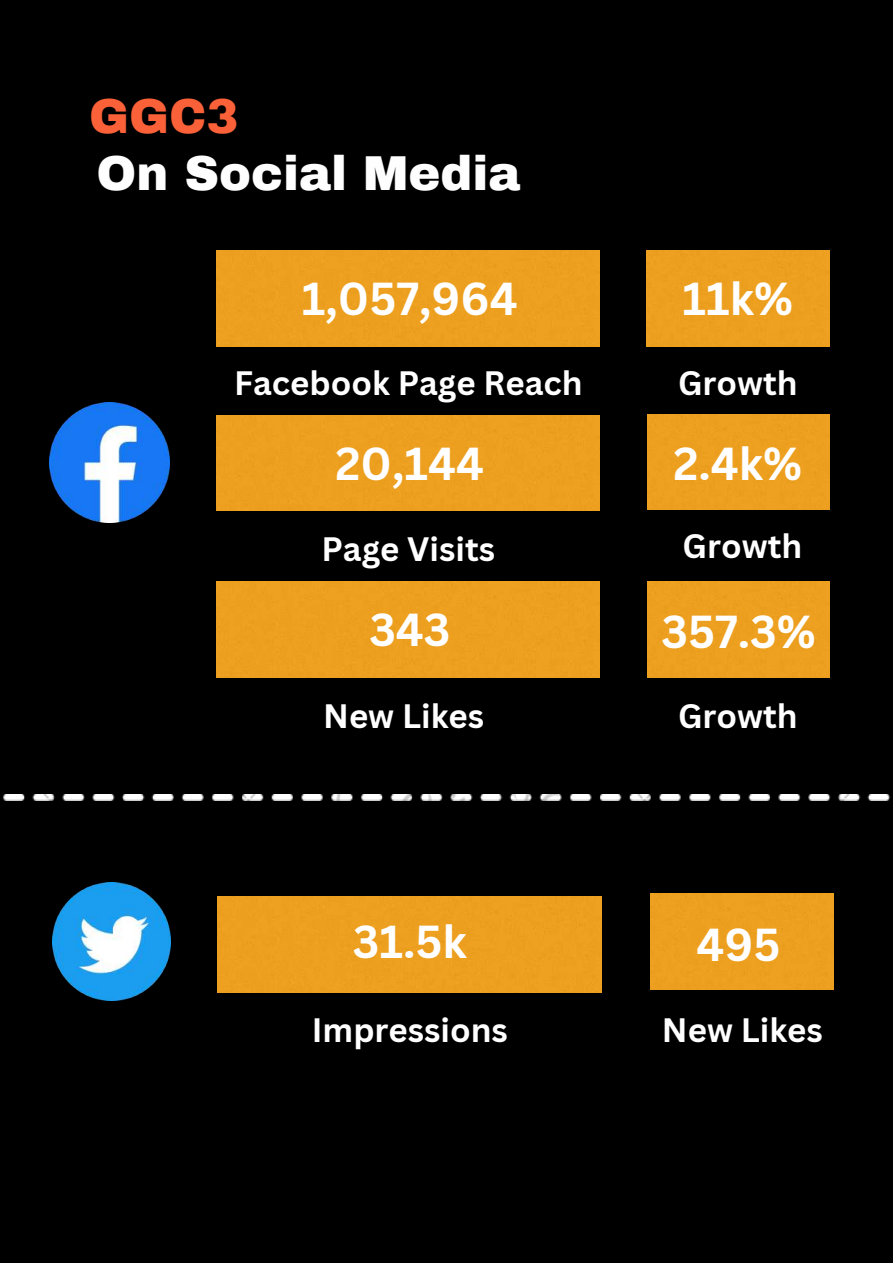
<style>
.page{position:relative;width:893px;height:1264px;background:#fff}
.page>*{position:absolute;margin:0;border:0;box-sizing:border-box;transform-origin:0 0}
.t1{font:900 48px "Archivo";color:#fefefe}
.t2{font:900 48px "Archivo";color:#fa6138}
.t3{font:700 45px "Canva Sans";color:#fff}
.t4{font:700 33px "Canva Sans";color:#fff}
</style>
<div class="page">
<div style="left:0;top:0;width:892px;height:1262px;background:#000"></div>
<div style="left:216px;top:250px;width:384px;height:96px;background:#eda020"></div>
<div style="left:646px;top:250px;width:183px;height:96px;background:#eda020"></div>
<img style="left:49px;top:402px;width:121px;height:121px">
<div style="left:647px;top:414px;width:182px;height:96px;background:#eda020"></div>
<div style="left:216px;top:415px;width:384px;height:96px;background:#eda020"></div>
<div style="left:216px;top:582px;width:384px;height:95px;background:#eda020"></div>
<div style="left:647px;top:582px;width:182px;height:95px;background:#eda020"></div>
<div style="left:218px;top:896px;width:383px;height:96px;background:#eda020"></div>
<img style="left:52px;top:882px;width:118px;height:118px">
<div style="left:651px;top:893px;width:182px;height:96px;background:#eda020"></div>
<img style="left:2px;top:794px;width:888px;height:6px">
<h1 class="t2" style="left:89px;top:91px;width:151px">GGC3</h1>
<h1 class="t1" style="left:97px;top:147px;width:425px">On Social Media</h1>
<h2 class="t3" style="left:302px;top:267px;width:217px">1,057,964</h2>
<h2 class="t3" style="left:682px;top:267px;width:112px">11k%</h2>
<p class="t4" style="left:234px;top:359px;width:350px">Facebook Page Reach</p>
<p class="t4" style="left:678px;top:359px;width:121px">Growth</p>
<h2 class="t3" style="left:335px;top:432px;width:150px">20,144</h2>
<h2 class="t3" style="left:673px;top:432px;width:130px">2.4k%</h2>
<p class="t4" style="left:321px;top:526px;width:175px">Page Visits</p>
<p class="t4" style="left:682px;top:522px;width:121px">Growth</p>
<h2 class="t3" style="left:369px;top:598px;width:83px">343</h2>
<h2 class="t3" style="left:661px;top:600px;width:156px">357.3%</h2>
<p class="t4" style="left:323px;top:692px;width:162px">New Likes</p>
<p class="t4" style="left:678px;top:692px;width:121px">Growth</p>
<h2 class="t3" style="left:353px;top:910px;width:115px">31.5k</h2>
<h2 class="t3" style="left:696px;top:912px;width:85px">495</h2>
<p class="t4" style="left:312px;top:1007px;width:198px">Impressions</p>
<p class="t4" style="left:662px;top:1007px;width:162px">New Likes</p>
</div>
